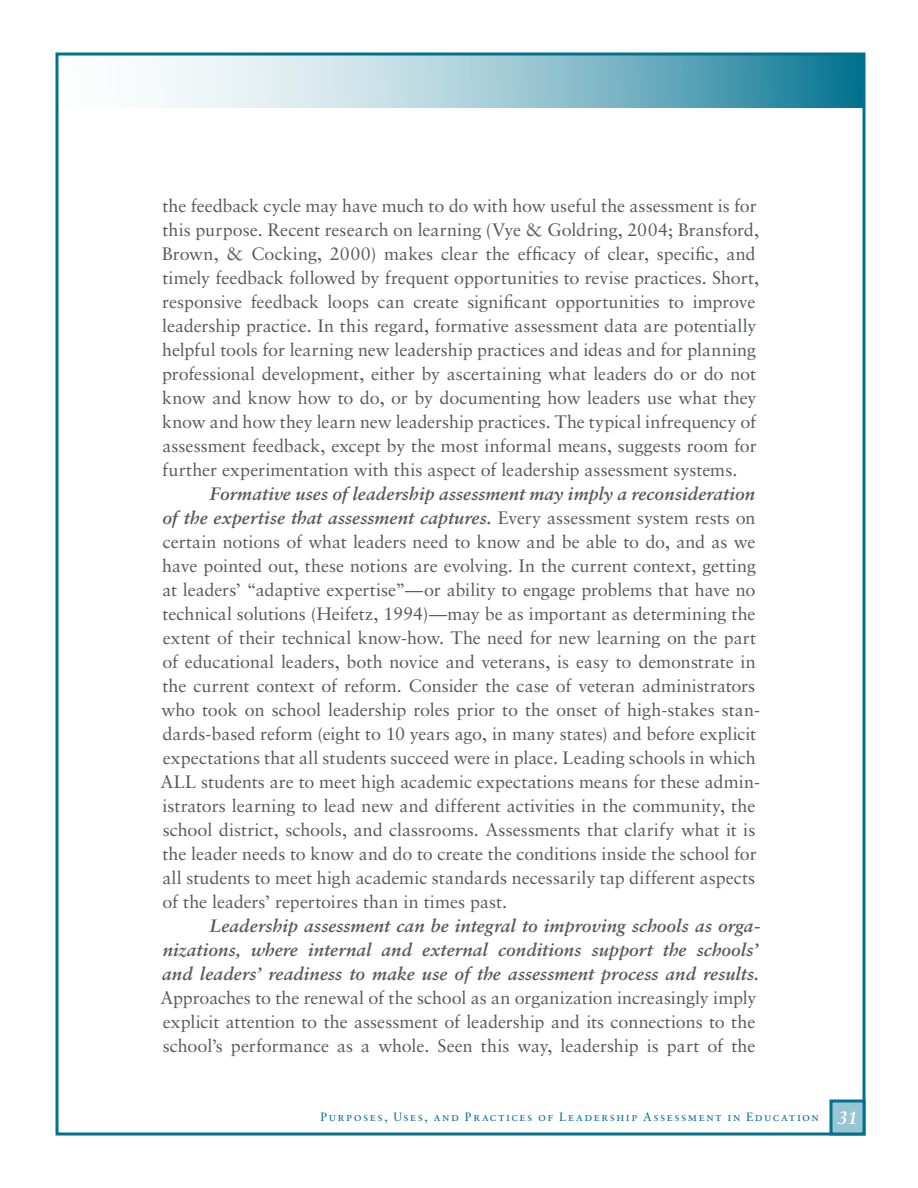
<style>
.page{position:relative;width:918px;height:1188px;background:#fff}
.page>*{position:absolute;margin:0;border:0;box-sizing:border-box;transform-origin:0 0}
.t1{font:18px/24px "Sabon";letter-spacing:-.005em;color:#58595b}
.t2{font:italic 700 18px/24px "Sabon";letter-spacing:.005em;color:#58595b;text-align:justify}
.t3{font:12px "Sabon Roman SC";letter-spacing:.135em;color:#00718f}
.s1{font-weight:700;font-style:italic}
.s2{font-family:"Sabon";font-weight:700;font-style:italic;font-size:18px;color:#fff}
</style>
<div class="page">
<svg style="left:55px;top:54px;width:807px;height:54px"></svg>
<div style="left:831px;top:1101px;width:33px;height:33px;background:#99c6d2"></div>
<div style="left:830px;top:1100px;width:36px;height:36px;border:3px solid #00718f"></div>
<p class="t1" style="left:162px;top:193px;width:599px">the feedback cycle may have much to do with how useful the assessment is for this purpose. Recent research on learning (Vye &amp; Goldring, 2004; Bransford, Brown, &amp; Cocking, 2000) makes clear the efficacy of clear, specific, and timely feedback followed by frequent opportunities to revise practices. Short, responsive feedback loops can create significant opportunities to improve leadership practice. In this regard, formative assessment data are potentially helpful tools for learning new leadership practices and ideas and for planning professional development, either by ascertaining what leaders do or do not know and know how to do, or by documenting how leaders use what they know and how they learn new leadership practices. The typical infrequency of assessment feedback, except by the most informal means, suggests room for further experimentation with this aspect of leadership assessment systems.</p>
<p class="t1" style="left:160px;top:481px;width:601px;text-indent:49px"><span class="s1">Formative uses of leadership assessment may imply a reconsideration of the expertise that assessment captures.</span> Every assessment system rests on certain notions of what leaders need to know and be able to do, and as we have pointed out, these notions are evolving. In the current context, getting at leaders’ “adaptive expertise”—or ability to engage problems that have no technical solutions (Heifetz, 1994)—may be as important as determining the extent of their technical know-how. The need for new learning on the part of educational leaders, both novice and veterans, is easy to demonstrate in the current context of reform. Consider the case of veteran administrators who took on school leadership roles prior to the onset of high-stakes stan&shy;dards-based reform (eight to 10 years ago, in many states) and before explicit expectations that all students succeed were in place. Leading schools in which ALL students are to meet high academic expectations means for these admin&shy;istrators learning to lead new and different activities in the community, the school district, schools, and classrooms. Assessments that clarify what it is the leader needs to know and do to create the conditions inside the school for all students to meet high academic standards necessarily tap different aspects of the leaders’ repertoires than in times past.</p>
<p class="t2" style="left:162px;top:913px;width:600px;text-indent:48px">Leadership assessment can be integral to improving schools as orga&shy;nizations, where internal and external conditions support the schools’ and leaders’ readiness to make use of the assessment process and results.</p>
<p class="t1" style="left:160px;top:985px;width:598px;text-align:justify">Approaches to the renewal of the school as an organization increasingly imply explicit attention to the assessment of leadership and its connections to the school’s performance as a whole. Seen this way, leadership is part of the</p>
<p class="t3" style="left:321px;top:1109px;width:527px">Purposes, Uses, and Practices of Leadership Assessment in Education <span class="s2">31</span></p>
</div>
